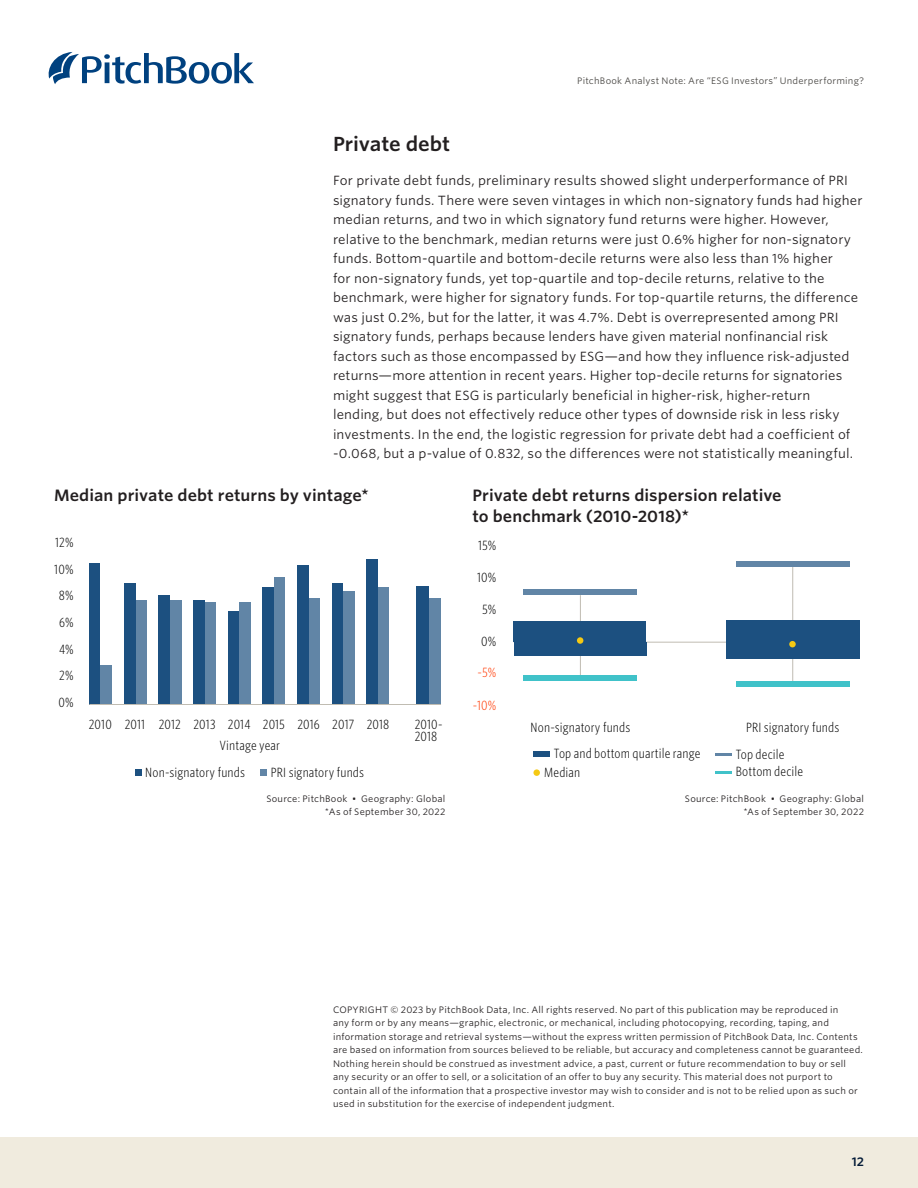
<style>
.page{position:relative;width:918px;height:1188px;background:#fff}
.page>*{position:absolute;margin:0;border:0;box-sizing:border-box;transform-origin:0 0}
.AN_Section_title{font:600 19.5px "Whitney S Sm";letter-spacing:-.005em;color:#231f20}
.AN_Chart_table_title{font:600 15.75px/21px "Whitney S Sm";letter-spacing:.005em;color:#231f20}
.AN_Body_copy_-_runt{font:12.75px/19.5px "Whitney S Sm";letter-spacing:.01em;color:#231f20}
.t1{font:300 12.75px/12.8px "Whitney Cond S Sm";letter-spacing:.01em;color:#000}
.t2{font:300 12.75px "Whitney Cond S Sm";color:#ff3800}
.t3{font:600 12px "Whitney S Sm";color:#051c38}
.AN_Small_text{font:9px/13.5px "Whitney S Sm";letter-spacing:.025em;color:#231f20}
.AN_Source_tag{font:9px "Whitney S Sm";letter-spacing:.025em;color:#231f20}
.t4{font:9px "Whitney S Sm";letter-spacing:.025em;color:#484643}
</style>
<div class="page">
<svg style="left:49px;top:52px;width:205px;height:32px"></svg>
<div style="left:0;top:1137px;width:918px;height:51px;background:#f0ebde"></div>
<div style="left:136px;top:600px;width:11px;height:105px;background:#6185a6"></div>
<div style="left:170px;top:600px;width:12px;height:105px;background:#6185a6"></div>
<div style="left:204px;top:602px;width:12px;height:103px;background:#6185a6"></div>
<div style="left:239px;top:602px;width:12px;height:103px;background:#6185a6"></div>
<div style="left:274px;top:577px;width:11px;height:128px;background:#6185a6"></div>
<div style="left:308px;top:598px;width:12px;height:107px;background:#6185a6"></div>
<div style="left:343px;top:591px;width:12px;height:114px;background:#6185a6"></div>
<div style="left:378px;top:587px;width:11px;height:118px;background:#6185a6"></div>
<div style="left:429px;top:598px;width:12px;height:107px;background:#6185a6"></div>
<div style="left:416px;top:586px;width:13px;height:119px;background:#1c5080"></div>
<div style="left:366px;top:559px;width:12px;height:146px;background:#1c5080"></div>
<div style="left:332px;top:583px;width:11px;height:122px;background:#1c5080"></div>
<div style="left:297px;top:565px;width:11px;height:140px;background:#1c5080"></div>
<div style="left:262px;top:587px;width:12px;height:118px;background:#1c5080"></div>
<div style="left:228px;top:611px;width:11px;height:94px;background:#1c5080"></div>
<div style="left:193px;top:600px;width:11px;height:105px;background:#1c5080"></div>
<div style="left:158px;top:595px;width:12px;height:110px;background:#1c5080"></div>
<div style="left:124px;top:583px;width:12px;height:122px;background:#1c5080"></div>
<div style="left:100px;top:665px;width:12px;height:40px;background:#6185a6"></div>
<div style="left:89px;top:563px;width:11px;height:142px;background:#1c5080"></div>
<hr style="left:89px;top:704px;width:352px;height:1px;background:#c0bcb2">
<div style="left:135px;top:769px;width:7px;height:7px;background:#1c5080"></div>
<div style="left:260px;top:769px;width:7px;height:7px;background:#6185a6"></div>
<hr style="left:514px;top:642px;width:346px;height:1px;background:#c0bcb2">
<hr style="left:580px;top:595px;width:1px;height:82px;background:#c0bcb2">
<hr style="left:792px;top:565px;width:1px;height:117px;background:#c0bcb2">
<div style="left:726px;top:642px;width:134px;height:16px;background:#1c5080"></div>
<div style="left:514px;top:642px;width:133px;height:14px;background:#1c5080"></div>
<div style="left:726px;top:620px;width:134px;height:22px;background:#1c5080"></div>
<div style="left:514px;top:622px;width:132px;height:20px;background:#1c5080"></div>
<div style="left:577px;top:637px;width:6px;height:7px;background:#f5c914;border-radius:50%"></div>
<div style="left:789px;top:641px;width:7px;height:6px;background:#f5c914;border-radius:50%"></div>
<div style="left:533px;top:769px;width:7px;height:7px;background:#f5c914;border-radius:50%"></div>
<div style="left:533px;top:751px;width:17px;height:5px;background:#1c5080"></div>
<svg style="left:715px;top:754px;width:17px;height:2px"></svg>
<svg style="left:715px;top:771px;width:17px;height:2px"></svg>
<div style="left:523px;top:590px;width:114px;height:5px;background:#6185a6"></div>
<div style="left:523px;top:676px;width:114px;height:5px;background:#40c2c9"></div>
<div style="left:736px;top:561px;width:114px;height:5px;background:#6185a6"></div>
<div style="left:736px;top:682px;width:114px;height:5px;background:#40c2c9"></div>
<p class="t4" style="left:577px;top:75px;width:288px">PitchBook Analyst Note: Are “ESG Investors” Underperforming?</p>
<p class="AN_Section_title" style="left:333px;top:130px;width:119px">Private debt</p>
<p class="AN_Body_copy_-_runt" style="left:333px;top:170px;width:531px">For private debt funds, preliminary results showed slight underperformance of PRI signatory funds. There were seven vintages in which non-signatory funds had higher median returns, and two in which signatory fund returns were higher. However, relative to the benchmark, median returns were just 0.6% higher for non-signatory funds. Bottom-quartile and bottom-decile returns were also less than 1% higher<br>for non-signatory funds, yet top-quartile and top-decile returns, relative to the benchmark, were higher for signatory funds. For top-quartile returns, the difference was just 0.2%, but for the latter, it was 4.7%. Debt is overrepresented among PRI signatory funds, perhaps because lenders have given material nonfinancial risk factors such as those encompassed by ESG—and how they influence risk-adjusted returns—more attention in recent years. Higher top-decile returns for signatories might suggest that ESG is particularly beneficial in higher-risk, higher-return lending, but does not effectively reduce other types of downside risk in less risky investments. In the end, the logistic regression for private debt had a coefficient of -0.068, but a p-value of 0.832, so the differences were not statistically meaningful.</p>
<p class="AN_Chart_table_title" style="left:54px;top:484px;width:317px">Median private debt returns by vintage*</p>
<p class="t1" style="left:55px;top:536px;width:20px">12%</p>
<p class="t1" style="left:54px;top:563px;width:21px">10%</p>
<p class="t1" style="left:59px;top:589px;width:16px">8%</p>
<p class="t1" style="left:59px;top:616px;width:16px">6%</p>
<p class="t1" style="left:59px;top:642px;width:16px">4%</p>
<p class="t1" style="left:59px;top:668px;width:16px">2%</p>
<p class="t1" style="left:58px;top:695px;width:17px">0%</p>
<p class="t1" style="left:89px;top:717px;width:302px">2010 2011 2012 2013 2014 2015 2016 2017 2018</p>
<p class="t1" style="left:415px;top:717px;width:29px">2010-<br>2018</p>
<p class="t1" style="left:145px;top:731px;width:136px;line-height:27px;text-indent:74px">Vintage year<br>Non-signatory funds</p>
<p class="t1" style="left:271px;top:765px;width:95px">PRI signatory funds</p>
<p class="AN_Source_tag" style="left:266px;top:792px;width:181px">Source: PitchBook • Geography: Global</p>
<p class="AN_Source_tag" style="left:325px;top:806px;width:122px">*As of September 30, 2022</p>
<p class="AN_Chart_table_title" style="left:472px;top:484px;width:311px">Private debt returns dispersion relative to benchmark (2010-2018)*</p>
<p class="t1" style="left:478px;top:539px;width:20px">15%</p>
<p class="t1" style="left:477px;top:570px;width:21px">10%</p>
<p class="t1" style="left:482px;top:602px;width:16px">5%</p>
<p class="t1" style="left:481px;top:634px;width:17px">0%</p>
<p class="t2" style="left:478px;top:665px;width:20px">-5%</p>
<p class="t2" style="left:473px;top:697px;width:25px">-10%</p>
<p class="t1" style="left:531px;top:721px;width:101px">Non-signatory funds</p>
<p class="t1" style="left:746px;top:721px;width:95px">PRI signatory funds</p>
<p class="t1" style="left:554px;top:746px;width:148px">Top and bottom quartile range</p>
<p class="t1" style="left:736px;top:745px;width:69px;line-height:17.5px">Top decile<br>Bottom decile</p>
<p class="t1" style="left:544px;top:765px;width:37px">Median</p>
<p class="AN_Source_tag" style="left:685px;top:792px;width:181px">Source: PitchBook • Geography: Global</p>
<p class="AN_Source_tag" style="left:743px;top:806px;width:122px">*As of September 30, 2022</p>
<p class="AN_Small_text" style="left:333px;top:1002px;width:531px">COPYRIGHT © 2023 by PitchBook Data, Inc. All rights reserved. No part of this publication may be reproduced in<br>any form or by any means—graphic, electronic, or mechanical, including photocopying, recording, taping, and information storage and retrieval systems—without the express written permission of PitchBook Data, Inc. Contents are based on information from sources believed to be reliable, but accuracy and completeness cannot be guaranteed.<br>Nothing herein should be construed as investment advice, a past, current or future recommendation to buy or sell any security or an offer to sell, or a solicitation of an offer to buy any security. This material does not purport to contain all of the information that a prospective investor may wish to consider and is not to be relied upon as such or used in substitution for the exercise of independent judgment.</p>
<p class="t3" style="left:852px;top:1153px;width:14px">12</p>
</div>
